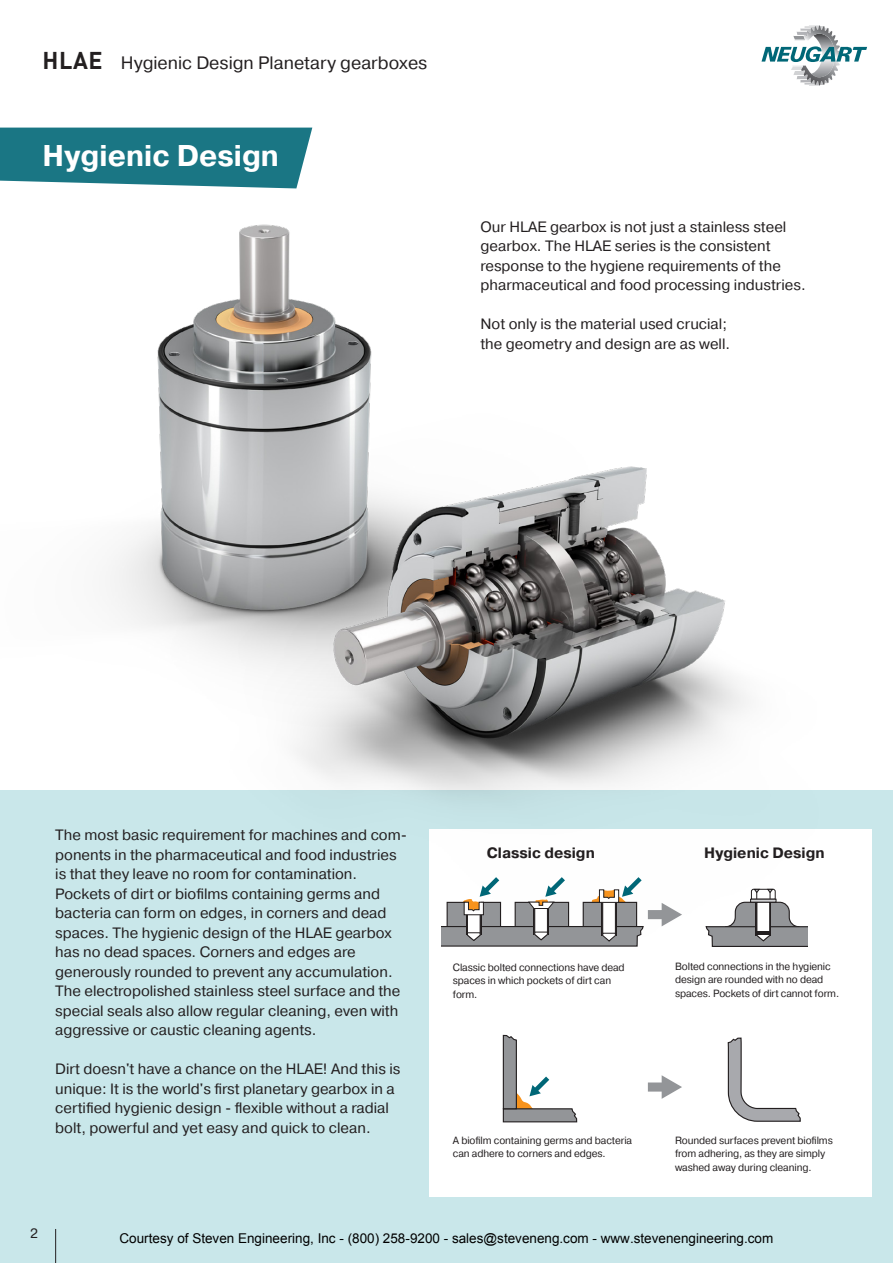
<style>
.page{position:relative;width:893px;height:1263px;background:#fff}
.page>*{position:absolute;margin:0;border:0;box-sizing:border-box;transform-origin:0 0}
.t1{font:700 30px "Pragmatica";color:#fff}
.t2{font:18px "Pragmatica";color:#231f20}
.t3{font:15px/19.5px "Pragmatica";color:#231f20}
.t4{font:700 15px "Pragmatica";color:#231f20}
.t5{font:13.5px "Arial";color:#000}
.t6{font:13.5px "Pragmatica";color:#231f20}
.t7{font:10.5px/13.5px "Pragmatica";letter-spacing:-.01em;color:#231f20}
.t8{font:10.5px/13.5px "Pragmatica";letter-spacing:-.01em;color:#231f20}
.s1{font-family:"DIN Pro";font-weight:700;font-size:24px}
</style>
<div class="page">
<div style="left:0;top:128px;width:312px;height:21px;background:#1a7684"></div>
<div style="left:0;top:791px;width:893px;height:472px;background:#c9e7ea"></div>
<div style="left:429px;top:829px;width:443px;height:368px;background:#fff"></div>
<img style="left:0;top:149px;width:372px;height:480px">
<img style="left:165px;top:376px;width:677px;height:551px">
<svg style="left:442px;top:872px;width:204px;height:75px"></svg>
<hr style="left:441px;top:868px;width:1px;height:88px;background:#fff">
<svg style="left:727px;top:1037px;width:74px;height:85px"></svg>
<svg style="left:502px;top:1034px;width:76px;height:89px"></svg>
<div style="left:648px;top:910px;width:17px;height:9px;background:#939598"></div>
<svg style="left:662px;top:903px;width:20px;height:23px"></svg>
<div style="left:648px;top:1082px;width:17px;height:9px;background:#939598"></div>
<svg style="left:662px;top:1075px;width:20px;height:24px"></svg>
<svg style="left:705px;top:888px;width:110px;height:59px"></svg>
<hr style="left:756px;top:931px;width:15px;height:4px;background:#231f20">
<div style="left:750px;top:899px;width:26px;height:3px;border:1px solid #231f20"></div>
<hr style="left:813px;top:918px;width:4px;height:30px;background:#fff">
<svg style="left:761px;top:26px;width:106px;height:60px"></svg>
<hr style="left:55px;top:1229px;width:1px;height:34px;background:#231f20">
<p class="t2" style="left:43px;top:52px;width:386px"><span class="s1">HLAE</span> Hygienic Design Planetary gearboxes</p>
<p class="t1" style="left:43px;top:136px;width:238px">Hygienic Design</p>
<p class="t3" style="left:480px;top:217px;width:327px">Our HLAE gearbox is not just a stainless steel gearbox. The HLAE series is the consistent response to the hygiene requirements of the pharmaceutical and food processing industries.</p>
<p class="t3" style="left:480px;top:315px;width:251px">Not only is the material used crucial; the geometry and design are as well.</p>
<p class="t3" style="left:55px;top:826px;width:353px">The most basic requirement for machines and com&shy;ponents in the pharmaceutical and food industries is that they leave no room for contamination.<br>Pockets of dirt or biofilms containing germs and bacteria can form on edges, in corners and dead spaces. The hygienic design of the HLAE gearbox has no dead spaces. Corners and edges are generously rounded to prevent any accumulation.<br>The electropolished stainless steel surface and the special seals also allow regular cleaning, even with aggressive or caustic cleaning agents.</p>
<p class="t3" style="left:55px;top:1060px;width:347px">Dirt doesn't have a chance on the HLAE! And this is unique: It is the world's first planetary gearbox in a certified hygienic design - flexible without a radial bolt, powerful and yet easy and quick to clean.</p>
<p class="t4" style="left:487px;top:843px;width:109px">Classic design</p>
<p class="t4" style="left:704px;top:843px;width:122px">Hygienic Design</p>
<p class="t7" style="left:453px;top:960px;width:173px">Classic bolted connections have dead spaces in which pockets of dirt can form.</p>
<p class="t8" style="left:675px;top:959px;width:166px">Bolted connections in the hygienic design are rounded with no dead spaces. Pockets of dirt cannot form.</p>
<p class="t7" style="left:453px;top:1134px;width:181px">A biofilm containing germs and bacteria can adhere to corners and edges.</p>
<p class="t7" style="left:675px;top:1134px;width:159px">Rounded surfaces prevent biofilms from adhering, as they are simply washed away during cleaning.</p>
<p class="t6" style="left:30px;top:1225px;width:9px">2</p>
<p class="t5" style="left:120px;top:1229px;width:655px">Courtesy of Steven Engineering, Inc - (800) 258-9200 - sales@steveneng.com - www.stevenengineering.com</p>
</div>
